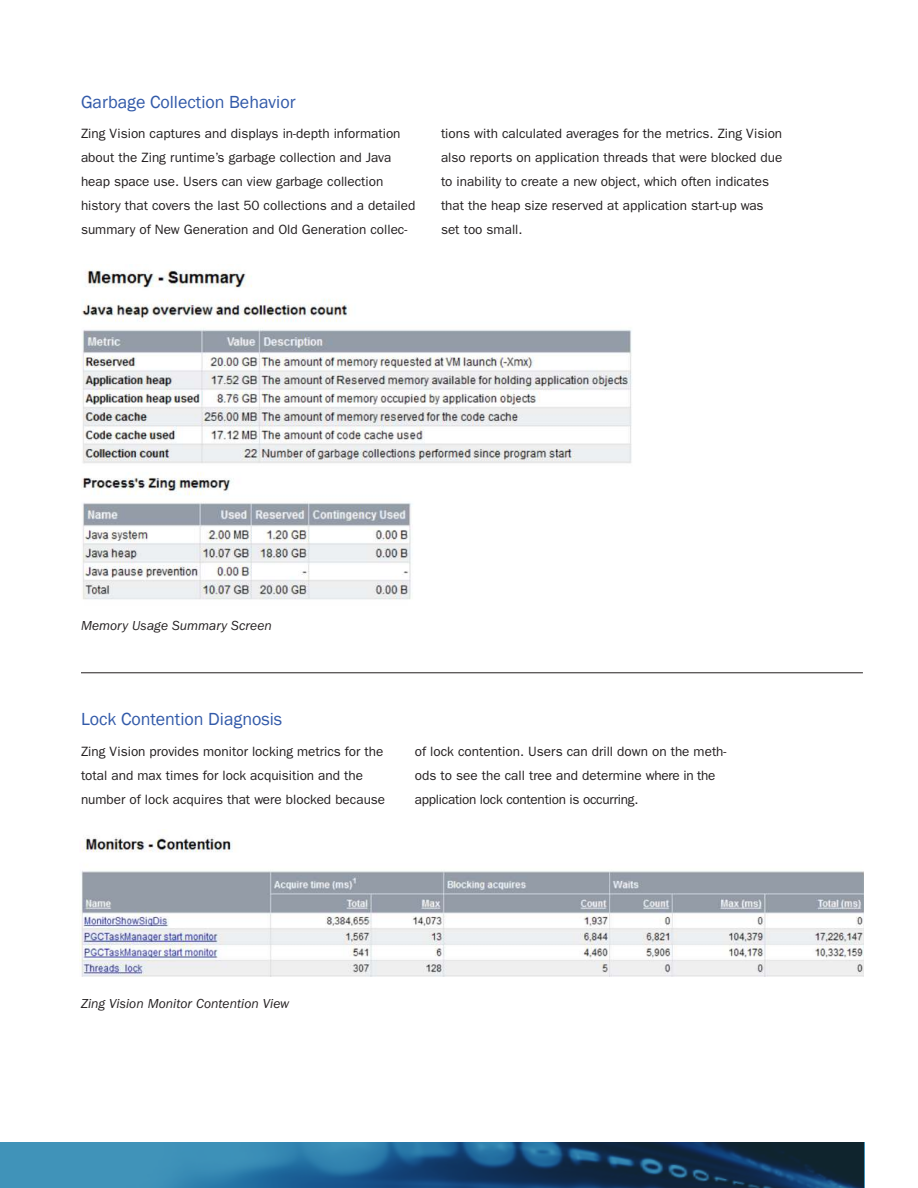
<style>
.page{position:relative;width:918px;height:1188px;background:#fff}
.page>*{position:absolute;margin:0;border:0;box-sizing:border-box;transform-origin:0 0}
.t1{font:18px "Franklin Gothic";color:#325aa9}
.t2{font:13.5px/24px "ITC Franklin Gothic Std";color:#231f20}
.t3{font:italic 13.5px "ITC Franklin Gothic Std";letter-spacing:.005em;color:#231f20}
</style>
<div class="page">
<img style="left:0;top:1143px;width:864px;height:45px">
<hr style="left:81px;top:673px;width:782px;height:1px;background:#231f20">
<img style="left:81px;top:269px;width:551px;height:331px">
<img style="left:79px;top:837px;width:785px;height:139px">
<h1 class="t1" style="left:81px;top:90px;width:216px">Garbage Collection Behavior</h1>
<p class="t2" style="left:81px;top:123px;width:336px">Zing Vision captures and displays in-depth information about the Zing runtime’s garbage collection and Java heap space use. Users can view garbage collection history that covers the last 50 collections and a detailed summary of New Generation and Old Generation collec-</p>
<p class="t2" style="left:441px;top:123px;width:343px">tions with calculated averages for the metrics. Zing Vision also reports on application threads that were blocked due to inability to create a new object, which often indicates that the heap size reserved at application start-up was set too small.</p>
<p class="t3" style="left:81px;top:621px;width:192px">Memory Usage Summary Screen</p>
<h1 class="t1" style="left:81px;top:708px;width:203px">Lock Contention Diagnosis</h1>
<p class="t2" style="left:81px;top:740px;width:306px">Zing Vision provides monitor locking metrics for the total and max times for lock acquisition and the number of lock acquires that were blocked because</p>
<p class="t2" style="left:415px;top:740px;width:313px">of lock contention. Users can drill down on the meth&shy;ods to see the call tree and determine where in the application lock contention is occurring.</p>
<p class="t3" style="left:81px;top:998px;width:210px">Zing Vision Monitor Contention View</p>
</div>
